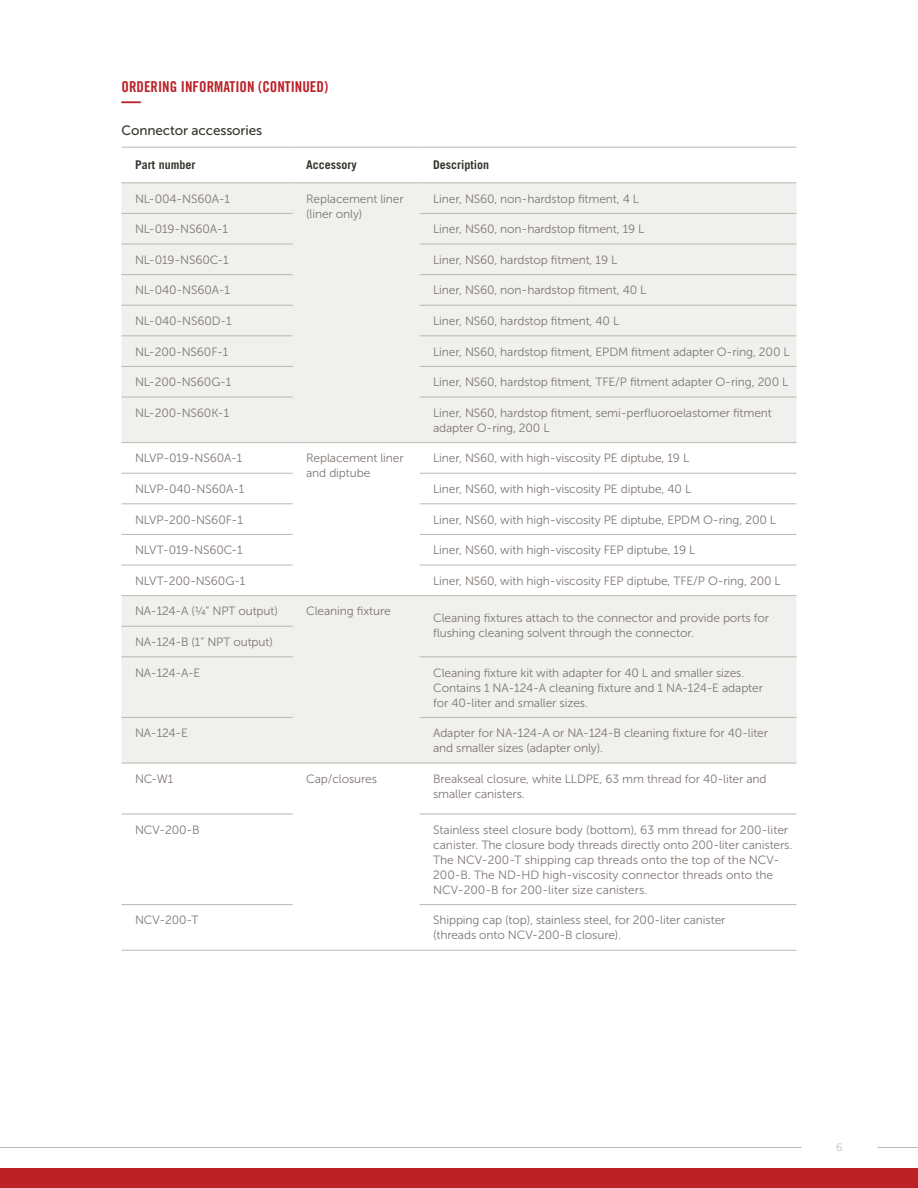
<style>
.page{position:relative;width:918px;height:1188px;background:#fff}
.page>*{position:absolute;margin:0;border:0;box-sizing:border-box;transform-origin:0 0}
.t1{font:700 expanded 20.25px "Trade Gothic LT Std";color:#bb2127;scale:.96 1}
.t2{font:15px "Trade Gothic LT Std Bd Cn 20";color:#bb2127}
.t3{font:13.5px "Museo Sans 500";letter-spacing:-.01em;color:#38352f}
.t4{font:12px/15px "Museo Sans 300";letter-spacing:-.01em;color:#7e7672}
.t5{font:700 12px "Trade Gothic LT Std";color:#38352f}
.t6{font:300 10.5px "Trade Gothic LT Std";color:#c0b5ae}
</style>
<div class="page">
<div style="left:0;top:1168px;width:918px;height:20px;background:#bb2127"></div>
<hr style="left:878px;top:1147px;width:40px;height:1px;background:#c0b5ae">
<hr style="left:0;top:1147px;width:802px;height:1px;background:#c0b5ae">
<div style="left:122px;top:184px;width:674px;height:258px;background:#f0f0ee"></div>
<svg style="left:122px;top:443px;width:674px;height:507px"></svg>
<hr style="left:420px;top:183px;width:376px;height:1px;background:#c0b5ae">
<hr style="left:420px;top:147px;width:376px;height:1px;background:#c0b5ae">
<hr style="left:122px;top:213px;width:171px;height:1px;background:#c0b5ae">
<hr style="left:420px;top:213px;width:376px;height:1px;background:#c0b5ae">
<hr style="left:122px;top:244px;width:171px;height:1px;background:#c0b5ae">
<hr style="left:420px;top:244px;width:376px;height:1px;background:#c0b5ae">
<hr style="left:122px;top:274px;width:171px;height:1px;background:#c0b5ae">
<hr style="left:420px;top:274px;width:376px;height:1px;background:#c0b5ae">
<hr style="left:122px;top:305px;width:171px;height:1px;background:#c0b5ae">
<hr style="left:420px;top:305px;width:376px;height:1px;background:#c0b5ae">
<hr style="left:122px;top:336px;width:171px;height:1px;background:#c0b5ae">
<hr style="left:420px;top:336px;width:376px;height:1px;background:#c0b5ae">
<hr style="left:122px;top:366px;width:171px;height:1px;background:#c0b5ae">
<hr style="left:420px;top:366px;width:376px;height:1px;background:#c0b5ae">
<hr style="left:122px;top:397px;width:171px;height:1px;background:#c0b5ae">
<hr style="left:420px;top:397px;width:376px;height:1px;background:#c0b5ae">
<hr style="left:122px;top:442px;width:171px;height:1px;background:#c0b5ae">
<hr style="left:420px;top:442px;width:376px;height:1px;background:#c0b5ae">
<hr style="left:122px;top:473px;width:171px;height:1px;background:#c0b5ae">
<hr style="left:420px;top:473px;width:376px;height:1px;background:#c0b5ae">
<hr style="left:122px;top:504px;width:171px;height:1px;background:#c0b5ae">
<hr style="left:420px;top:504px;width:376px;height:1px;background:#c0b5ae">
<hr style="left:122px;top:534px;width:171px;height:1px;background:#c0b5ae">
<hr style="left:420px;top:534px;width:376px;height:1px;background:#c0b5ae">
<hr style="left:122px;top:565px;width:171px;height:1px;background:#c0b5ae">
<hr style="left:420px;top:565px;width:376px;height:1px;background:#c0b5ae">
<hr style="left:122px;top:595px;width:171px;height:1px;background:#c0b5ae">
<hr style="left:420px;top:595px;width:376px;height:1px;background:#c0b5ae">
<hr style="left:122px;top:626px;width:171px;height:1px;background:#c0b5ae">
<hr style="left:420px;top:657px;width:376px;height:1px;background:#c0b5ae">
<hr style="left:420px;top:717px;width:376px;height:1px;background:#c0b5ae">
<hr style="left:420px;top:763px;width:376px;height:1px;background:#c0b5ae">
<hr style="left:122px;top:814px;width:171px;height:1px;background:#c0b5ae">
<hr style="left:420px;top:814px;width:376px;height:1px;background:#c0b5ae">
<hr style="left:122px;top:904px;width:171px;height:1px;background:#c0b5ae">
<hr style="left:420px;top:904px;width:376px;height:1px;background:#c0b5ae">
<hr style="left:122px;top:950px;width:171px;height:1px;background:#c0b5ae">
<hr style="left:293px;top:950px;width:127px;height:1px;background:#c0b5ae">
<hr style="left:420px;top:950px;width:376px;height:1px;background:#c0b5ae">
<hr style="left:122px;top:147px;width:171px;height:1px;background:#c0b5ae">
<hr style="left:293px;top:147px;width:127px;height:1px;background:#c0b5ae">
<hr style="left:122px;top:183px;width:171px;height:1px;background:#c0b5ae">
<hr style="left:293px;top:183px;width:127px;height:1px;background:#c0b5ae">
<hr style="left:122px;top:657px;width:171px;height:1px;background:#c0b5ae">
<hr style="left:122px;top:717px;width:171px;height:1px;background:#c0b5ae">
<hr style="left:122px;top:763px;width:171px;height:1px;background:#c0b5ae">
<hr style="left:293px;top:595px;width:127px;height:1px;background:#c0b5ae">
<hr style="left:293px;top:763px;width:127px;height:1px;background:#c0b5ae">
<hr style="left:293px;top:442px;width:127px;height:1px;background:#c0b5ae">
<p class="t2" style="left:122px;top:77px;width:208px">ORDERING INFORMATION (CONTINUED)</p>
<h1 class="t1" style="left:122px;top:88px;width:22px">—</h1>
<p class="t3" style="left:122px;top:123px;width:142px">Connector accessories</p>
<p class="t5" style="left:135px;top:158px;width:62px">Part number</p>
<p class="t5" style="left:306px;top:158px;width:52px">Accessory</p>
<p class="t5" style="left:433px;top:158px;width:58px">Description</p>
<p class="t4" style="left:135px;top:191px;width:97px">NL-004-NS60A-1</p>
<p class="t4" style="left:306px;top:191px;width:99px">Replacement liner (liner only)</p>
<p class="t4" style="left:433px;top:191px;width:207px">Liner, NS60, non-hardstop fitment, 4 L</p>
<p class="t4" style="left:135px;top:222px;width:95px">NL-019-NS60A-1</p>
<p class="t4" style="left:433px;top:222px;width:213px">Liner, NS60, non-hardstop fitment, 19 L</p>
<p class="t4" style="left:135px;top:252px;width:95px">NL-019-NS60C-1</p>
<p class="t4" style="left:433px;top:252px;width:186px">Liner, NS60, hardstop fitment, 19 L</p>
<p class="t4" style="left:135px;top:283px;width:97px">NL-040-NS60A-1</p>
<p class="t4" style="left:433px;top:283px;width:215px">Liner, NS60, non-hardstop fitment, 40 L</p>
<p class="t4" style="left:135px;top:313px;width:98px">NL-040-NS60D-1</p>
<p class="t4" style="left:433px;top:313px;width:188px">Liner, NS60, hardstop fitment, 40 L</p>
<p class="t4" style="left:135px;top:344px;width:95px">NL-200-NS60F-1</p>
<p class="t4" style="left:433px;top:344px;width:358px">Liner, NS60, hardstop fitment, EPDM fitment adapter O-ring, 200 L</p>
<p class="t4" style="left:135px;top:375px;width:98px">NL-200-NS60G-1</p>
<p class="t4" style="left:433px;top:375px;width:357px">Liner, NS60, hardstop fitment, TFE/P fitment adapter O-ring, 200 L</p>
<p class="t4" style="left:135px;top:405px;width:96px">NL-200-NS60K-1</p>
<p class="t4" style="left:433px;top:405px;width:340px">Liner, NS60, hardstop fitment, semi-perfluoroelastomer fitment adapter O-ring, 200 L</p>
<p class="t4" style="left:135px;top:451px;width:109px">NLVP-019-NS60A-1</p>
<p class="t4" style="left:306px;top:451px;width:99px">Replacement liner and diptube</p>
<p class="t4" style="left:433px;top:451px;width:258px">Liner, NS60, with high-viscosity PE diptube, 19 L</p>
<p class="t4" style="left:135px;top:481px;width:111px">NLVP-040-NS60A-1</p>
<p class="t4" style="left:433px;top:481px;width:260px">Liner, NS60, with high-viscosity PE diptube, 40 L</p>
<p class="t4" style="left:135px;top:512px;width:109px">NLVP-200-NS60F-1</p>
<p class="t4" style="left:433px;top:512px;width:345px">Liner, NS60, with high-viscosity PE diptube, EPDM O-ring, 200 L</p>
<p class="t4" style="left:135px;top:543px;width:109px">NLVT-019-NS60C-1</p>
<p class="t4" style="left:433px;top:543px;width:264px">Liner, NS60, with high-viscosity FEP diptube, 19 L</p>
<p class="t4" style="left:135px;top:573px;width:112px">NLVT-200-NS60G-1</p>
<p class="t4" style="left:433px;top:573px;width:349px">Liner, NS60, with high-viscosity FEP diptube, TFE/P O-ring, 200 L</p>
<p class="t4" style="left:135px;top:604px;width:144px">NA-124-A (1/4” NPT output)</p>
<p class="t4" style="left:306px;top:604px;width:86px">Cleaning fixture</p>
<p class="t4" style="left:433px;top:610px;width:337px">Cleaning fixtures attach to the connector and provide ports for flushing cleaning solvent through the connector.</p>
<p class="t4" style="left:135px;top:634px;width:139px">NA-124-B (1” NPT output)</p>
<p class="t4" style="left:135px;top:665px;width:67px">NA-124-A-E</p>
<p class="t4" style="left:433px;top:665px;width:331px">Cleaning fixture kit with adapter for 40 L and smaller sizes.<br>Contains 1 NA-124-A cleaning fixture and 1 NA-124-E adapter for 40-liter and smaller sizes.</p>
<p class="t4" style="left:135px;top:726px;width:54px">NA-124-E</p>
<p class="t4" style="left:433px;top:726px;width:337px">Adapter for NA-124-A or NA-124-B cleaning fixture for 40-liter and smaller sizes (adapter only).</p>
<p class="t4" style="left:135px;top:771px;width:40px">NC-W1</p>
<p class="t4" style="left:306px;top:771px;width:72px">Cap/closures</p>
<p class="t4" style="left:433px;top:771px;width:335px">Breakseal closure, white LLDPE, 63 mm thread for 40-liter and smaller canisters.</p>
<p class="t4" style="left:135px;top:822px;width:66px">NCV-200-B</p>
<p class="t4" style="left:433px;top:822px;width:361px">Stainless steel closure body (bottom), 63 mm thread for 200-liter canister. The closure body threads directly onto 200-liter canisters.<br>The NCV-200-T shipping cap threads onto the top of the NCV-200-B. The ND-HD high-viscosity connector threads onto the NCV-200-B for 200-liter size canisters.</p>
<p class="t4" style="left:135px;top:913px;width:65px">NCV-200-T</p>
<p class="t4" style="left:433px;top:913px;width:294px">Shipping cap (top), stainless steel, for 200-liter canister (threads onto NCV-200-B closure).</p>
<p class="t6" style="left:837px;top:1141px;width:7px">6</p>
</div>
